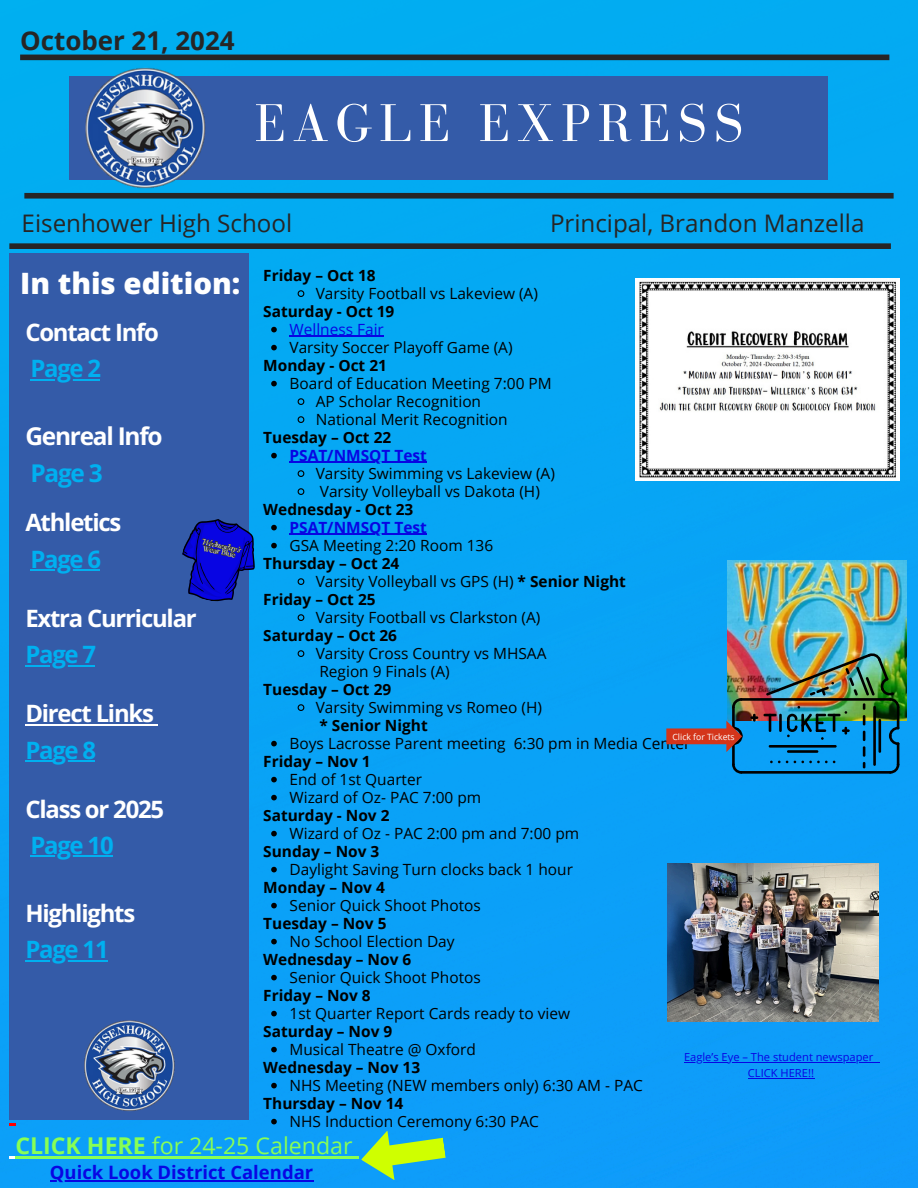
<style>
.page{position:relative;width:918px;height:1188px;background:#fff}
.page>*{position:absolute;margin:0;border:0;box-sizing:border-box;transform-origin:0 0}
.t1{font:54.75px "Bodoni FLF";letter-spacing:.125em;color:#fff}
.t2{font:800 29.4px "Open Sans";color:#fff}
.t3{font:700 25.95px "Open Sans";color:#272525}
.t4{font:700 24.45px "Open Sans";letter-spacing:-.05em;color:#fff}
.t5{font:700 24.45px "Open Sans";color:#00b0f0}
.t6{font:24.15px "Open Sans";color:#272525}
.t7{font:700 23.85px "Open Sans";letter-spacing:-.05em;color:#fff}
.t8{font:700 23.85px "Open Sans";letter-spacing:-.05em;color:#00b0f0}
.t9{font:23.1px "Open Sans";color:#8f5}
.t10{font:700 18.45px "Open Sans";color:#0805e3}
.t11{font:15.45px "Open Sans";color:#000}
.t12{font:700 15.45px "Open Sans";color:#000}
.t13{font:700 15.45px "Open Sans";color:#0805e3}
.t14{font:15.45px "Open Sans";color:#0805e3}
.t15{font:11.1px "Open Sans";color:#0805e3}
.t16{font:8.7px "Open Sans";color:#fff}
.t17{font:italic 7.2px "The Seasons";color:#fcffff}
.t18{font:7.2px "The Seasons";color:#fcffff}
.s1{font-weight:700}
</style>
<div class="page">
<div style="left:0;top:554px;width:918px;height:634px;background:#0ba0f8"></div>
<svg style="left:297px;top:577px;width:8px;height:9px"></svg>
<svg style="left:297px;top:613px;width:8px;height:9px"></svg>
<svg style="left:297px;top:649px;width:8px;height:9px"></svg>
<svg style="left:297px;top:703px;width:8px;height:9px"></svg>
<svg style="left:271px;top:741px;width:6px;height:5px"></svg>
<svg style="left:271px;top:777px;width:6px;height:5px"></svg>
<svg style="left:271px;top:795px;width:6px;height:5px"></svg>
<svg style="left:271px;top:831px;width:6px;height:5px"></svg>
<svg style="left:271px;top:867px;width:6px;height:5px"></svg>
<svg style="left:271px;top:903px;width:6px;height:5px"></svg>
<svg style="left:271px;top:939px;width:6px;height:5px"></svg>
<svg style="left:271px;top:975px;width:6px;height:5px"></svg>
<svg style="left:271px;top:1011px;width:6px;height:5px"></svg>
<svg style="left:271px;top:1047px;width:6px;height:5px"></svg>
<svg style="left:271px;top:1083px;width:6px;height:5px"></svg>
<svg style="left:271px;top:1119px;width:6px;height:5px"></svg>
<div style="left:9px;top:253px;width:240px;height:867px;background:#345ba8"></div>
<img style="left:84px;top:1020px;width:91px;height:91px">
<svg style="left:0;top:0;width:918px;height:554px"></svg>
<svg style="left:174px;top:513px;width:89px;height:96px"></svg>
<img style="left:668px;top:864px;width:210px;height:157px">
<img style="left:635px;top:279px;width:264px;height:201px">
<img style="left:728px;top:561px;width:178px;height:160px">
<svg style="left:732px;top:698px;width:11px;height:11px"></svg>
<svg style="left:732px;top:763px;width:11px;height:11px"></svg>
<hr style="left:740px;top:698px;width:152px;height:3px;background:#000">
<hr style="left:740px;top:771px;width:152px;height:3px;background:#000">
<hr style="left:732px;top:706px;width:3px;height:23px;background:#000">
<hr style="left:732px;top:742px;width:3px;height:24px;background:#000">
<img style="left:750px;top:652px;width:149px;height:122px">
<hr style="left:30px;top:379px;width:70px;height:1px;background:#00b0f0">
<hr style="left:30px;top:569px;width:58px;height:2px;background:#00b0f0">
<svg style="left:88px;top:569px;width:12px;height:2px"></svg>
<hr style="left:25px;top:665px;width:58px;height:2px;background:#00b0f0">
<svg style="left:83px;top:665px;width:12px;height:2px"></svg>
<hr style="left:25px;top:724px;width:128px;height:2px;background:#fff">
<hr style="left:25px;top:760px;width:27px;height:2px;background:#00b0f0">
<hr style="left:52px;top:760px;width:31px;height:2px;background:#00b0f0">
<svg style="left:83px;top:760px;width:12px;height:2px"></svg>
<hr style="left:30px;top:855px;width:70px;height:2px;background:#00b0f0">
<svg style="left:100px;top:855px;width:12px;height:2px"></svg>
<hr style="left:25px;top:960px;width:58px;height:2px;background:#00b0f0">
<hr style="left:83px;top:960px;width:24px;height:2px;background:#00b0f0">
<svg style="left:9px;top:1124px;width:6px;height:2px"></svg>
<svg style="left:9px;top:1156px;width:6px;height:2px"></svg>
<hr style="left:15px;top:1156px;width:131px;height:2px;background:#8f5">
<hr style="left:146px;top:1156px;width:207px;height:2px;background:#8f5">
<svg style="left:353px;top:1131px;width:93px;height:49px;background:#5bc494"></svg>
<hr style="left:50px;top:1180px;width:263px;height:1px;background:#0805e3">
<hr style="left:684px;top:1062px;width:190px;height:1px;background:#0805e3">
<hr style="left:748px;top:1078px;width:66px;height:1px;background:#0805e3">
<svg style="left:666px;top:721px;width:77px;height:31px;background:#6e657f"></svg>
<p class="t3" style="left:20px;top:23px;width:216px">October 21, 2024</p>
<p class="t1" style="left:254px;top:93px;width:490px">EAGLE EXPRESS</p>
<h3 class="t6" style="left:22px;top:206px;width:272px">Eisenhower High School</h3>
<h3 class="t6" style="left:550px;top:206px;width:316px">Principal, Brandon Manzella</h3>
<h3 class="t2" style="left:20px;top:262px;width:222px">In this edition:</h3>
<h3 class="t7" style="left:25px;top:315px;width:135px">Contact Info</h3>
<h3 class="t8" style="left:30px;top:352px;width:72px">Page 2</h3>
<h3 class="t12" style="left:263px;top:264px;width:114px">Friday – Oct 18</h3>
<p class="t11" style="left:316px;top:282px;width:224px">Varsity Football vs Lakeview (A)</p>
<h1 class="t12" style="left:263px;top:300px;width:133px">Saturday - Oct 19</h1>
<h4 class="t14" style="left:290px;top:318px;width:96px">Wellness Fair</h4>
<p class="t11" style="left:290px;top:336px;width:225px">Varsity Soccer Playoff Game (A)</p>
<p class="t12" style="left:263px;top:354px;width:125px">Monday - Oct 21</p>
<p class="t11" style="left:290px;top:372px;width:264px">Board of Education Meeting 7:00 PM</p>
<p class="t11" style="left:316px;top:390px;width:167px">AP Scholar Recognition</p>
<p class="t11" style="left:316px;top:408px;width:193px">National Merit Recognition</p>
<p class="t12" style="left:263px;top:426px;width:130px">Tuesday – Oct 22</p>
<p class="t13" style="left:290px;top:444px;width:139px">PSAT/NMSQT Test</p>
<p class="t11" style="left:316px;top:462px;width:241px">Varsity Swimming vs Lakeview (A)</p>
<p class="t11" style="left:320px;top:480px;width:222px">Varsity Volleyball vs Dakota (H)</p>
<p class="t12" style="left:263px;top:498px;width:152px">Wednesday - Oct 23</p>
<p class="t13" style="left:290px;top:516px;width:139px">PSAT/NMSQT Test</p>
<p class="t11" style="left:290px;top:534px;width:205px">GSA Meeting 2:20 Room 136</p>
<p class="t12" style="left:263px;top:552px;width:138px">Thursday – Oct 24</p>
<p class="t11" style="left:316px;top:570px;width:312px">Varsity Volleyball vs GPS (H) <span class="s1">* Senior Night</span></p>
<p class="t12" style="left:263px;top:588px;width:114px">Friday – Oct 25</p>
<p class="t11" style="left:316px;top:606px;width:226px">Varsity Football vs Clarkston (A)</p>
<p class="t12" style="left:263px;top:624px;width:135px">Saturday – Oct 26</p>
<p class="t11" style="left:316px;top:642px;width:232px">Varsity Cross Country vs MHSAA</p>
<p class="t11" style="left:319px;top:660px;width:132px">Region 9 Finals (A)</p>
<p class="t12" style="left:263px;top:678px;width:130px">Tuesday – Oct 29</p>
<p class="t11" style="left:316px;top:696px;width:228px">Varsity Swimming vs Romeo (H)</p>
<p class="t12" style="left:319px;top:714px;width:110px">* Senior Night</p>
<p class="t11" style="left:290px;top:732px;width:402px">Boys Lacrosse Parent meeting 6:30 pm in Media Center</p>
<p class="t12" style="left:263px;top:750px;width:109px">Friday – Nov 1</p>
<p class="t11" style="left:290px;top:768px;width:134px">End of 1st Quarter</p>
<p class="t11" style="left:290px;top:786px;width:193px">Wizard of Oz- PAC 7:00 pm</p>
<p class="t12" style="left:263px;top:804px;width:128px">Saturday - Nov 2</p>
<p class="t11" style="left:290px;top:822px;width:291px">Wizard of Oz - PAC 2:00 pm and 7:00 pm</p>
<p class="t12" style="left:263px;top:840px;width:118px">Sunday – Nov 3</p>
<p class="t11" style="left:290px;top:858px;width:285px">Daylight Saving Turn clocks back 1 hour</p>
<p class="t12" style="left:263px;top:876px;width:123px">Monday – Nov 4</p>
<p class="t11" style="left:290px;top:894px;width:193px">Senior Quick Shoot Photos</p>
<p class="t12" style="left:263px;top:912px;width:125px">Tuesday – Nov 5</p>
<p class="t11" style="left:290px;top:930px;width:167px">No School Election Day</p>
<p class="t12" style="left:263px;top:948px;width:150px">Wednesday – Nov 6</p>
<p class="t11" style="left:290px;top:966px;width:193px">Senior Quick Shoot Photos</p>
<p class="t12" style="left:263px;top:984px;width:109px">Friday – Nov 8</p>
<p class="t11" style="left:290px;top:1002px;width:282px">1st Quarter Report Cards ready to view</p>
<p class="t12" style="left:263px;top:1020px;width:130px">Saturday – Nov 9</p>
<p class="t11" style="left:290px;top:1038px;width:188px">Musical Theatre @ Oxford</p>
<p class="t12" style="left:263px;top:1056px;width:158px">Wednesday – Nov 13</p>
<p class="t11" style="left:290px;top:1074px;width:355px">NHS Meeting (NEW members only) 6:30 AM - PAC</p>
<p class="t12" style="left:263px;top:1092px;width:142px">Thursday – Nov 14</p>
<p class="t11" style="left:290px;top:1110px;width:251px">NHS Induction Ceremony 6:30 PAC</p>
<h3 class="t4" style="left:25px;top:419px;width:139px">Genreal Info</h3>
<h3 class="t5" style="left:30px;top:456px;width:74px">Page 3</h3>
<h3 class="t7" style="left:25px;top:506px;width:98px">Athletics</h3>
<h3 class="t8" style="left:30px;top:542px;width:72px">Page 6</h3>
<h3 class="t7" style="left:25px;top:602px;width:173px">Extra Curricular</h3>
<p class="t8" style="left:25px;top:638px;width:72px">Page 7</p>
<p class="t7" style="left:25px;top:697px;width:130px">Direct Links</p>
<h2 class="t8" style="left:25px;top:733px;width:72px">Page 8</h2>
<p class="t7" style="left:25px;top:792px;width:140px">Class or 2025</p>
<p class="t8" style="left:30px;top:828px;width:85px">Page 10</p>
<p class="t17" style="left:201px;top:538px;width:42px;rotate:12deg">Wednesday’s</p>
<p class="t18" style="left:204px;top:545px;width:34px;rotate:12deg">Wear Blue</p>
<h6 class="t16" style="left:673px;top:730px;width:64px">Click for Tickets</h6>
<p class="t7" style="left:25px;top:897px;width:111px">Highlights</p>
<p class="t8" style="left:25px;top:933px;width:85px">Page 11</p>
<p class="t15" style="left:684px;top:1050px;width:191px">Eagle’s Eye – The student newspaper</p>
<h5 class="t15" style="left:748px;top:1065px;width:67px">CLICK HERE!!</h5>
<p class="t9" style="left:15px;top:1129px;width:339px"><span class="s1">CLICK HERE</span> for 24-25 Calendar</p>
<p class="t10" style="left:50px;top:1159px;width:265px">Quick Look District Calendar</p>
</div>
